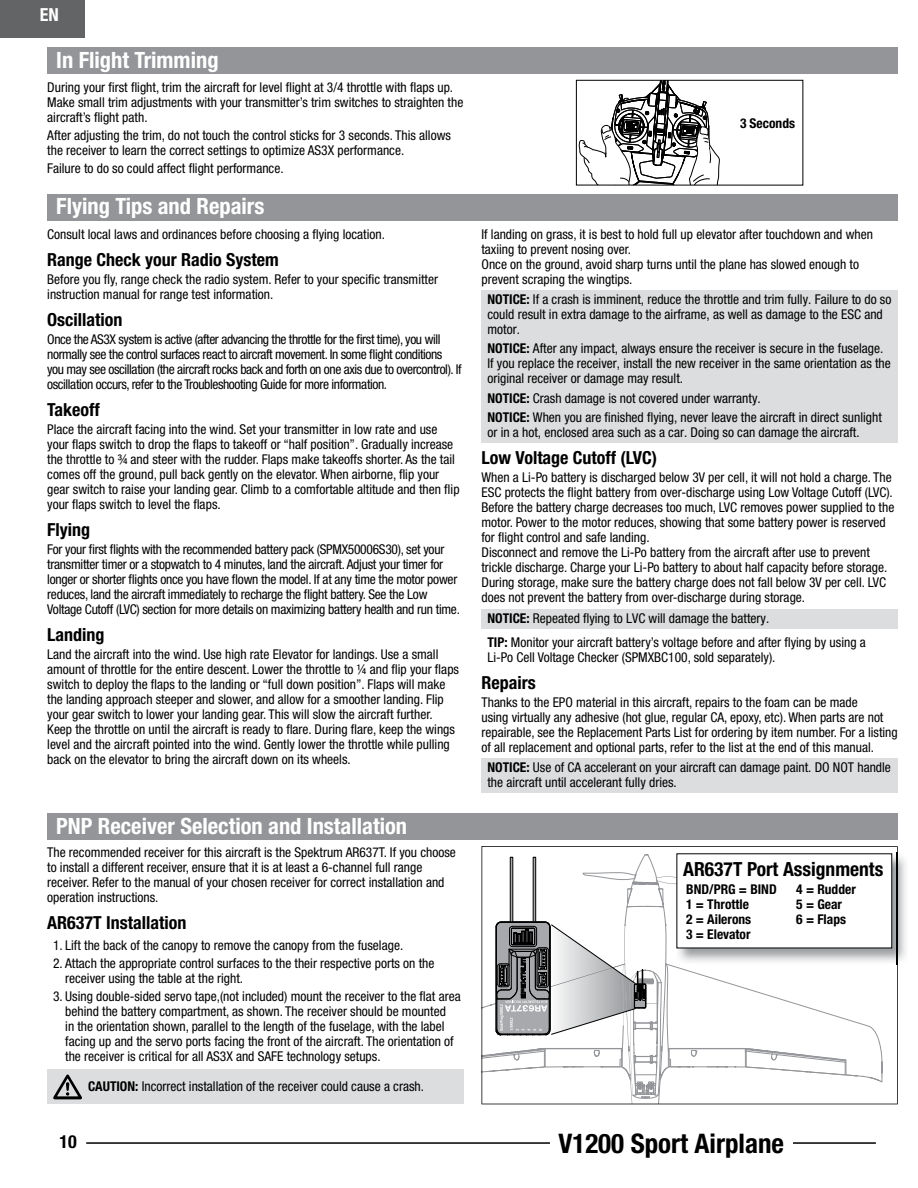
<style>
.page{position:relative;width:918px;height:1188px;background:#fff}
.page>*{position:absolute;margin:0;border:0;box-sizing:border-box;transform-origin:0 0}
.t1{font:700 condensed 27px "Helvetica Neue LT Std";color:#000}
.t2{font:700 condensed 22.5px "Helvetica Neue LT Std";color:#fff}
.t3{font:700 condensed 19.5px "Helvetica Neue LT Std";color:#000}
.t4{font:700 condensed 18px "Helvetica Neue LT Std";color:#000}
.t5{font:700 condensed 18px "Helvetica Neue LT Std";color:#fff}
.t6{font:condensed 13.5px/15px "Helvetica Neue LT Std";color:#000}
.t7{font:condensed 13.5px/15px "Helvetica Neue LT Std";letter-spacing:-.02em;color:#000}
.t8{font:condensed 13.5px/15px "Helvetica Neue LT Std";letter-spacing:-.03em;color:#000}
.t9{font:700 condensed 13.5px/15px "Helvetica Neue LT Std";color:#000}
.s1{font-weight:700}
</style>
<div class="page">
<div style="left:0;top:0;width:85px;height:37px;background:#636466"></div>
<hr style="left:86px;top:1142px;width:790px;height:2px;background:#000">
<div style="left:47px;top:194px;width:851px;height:27px;background:#939598"></div>
<div style="left:47px;top:813px;width:851px;height:27px;background:#939598"></div>
<div style="left:47px;top:47px;width:851px;height:27px;background:#939598"></div>
<svg style="left:579px;top:82px;width:141px;height:101px"></svg>
<div style="left:576px;top:80px;width:227px;height:105px;border:1px solid #000"></div>
<div style="left:482px;top:290px;width:416px;height:153px;background:#dcddde"></div>
<div style="left:482px;top:609px;width:416px;height:20px;background:#dcddde"></div>
<div style="left:482px;top:758px;width:416px;height:34px;background:#dcddde"></div>
<svg style="left:482px;top:1104px;width:401px;height:40px"></svg>
<svg style="left:481px;top:846px;width:417px;height:258px"></svg>
<img style="left:675px;top:852px;width:231px;height:112px">
<img style="left:897px;top:852px;width:1px;height:112px">
<div style="left:677px;top:854px;width:215px;height:94px;background:#fff"></div>
<div style="left:47px;top:1070px;width:417px;height:34px;background:#dcddde"></div>
<svg style="left:53px;top:1075px;width:29px;height:24px"></svg>
<h3 class="t5" style="left:40px;top:8px;width:20px">EN</h3>
<h2 class="t2" style="left:56px;top:52px;width:164px">In Flight Trimming</h2>
<p class="t6" style="left:47px;top:81px;width:418px">During your first flight, trim the aircraft for level flight at 3/4 throttle with flaps up.<br>Make small trim adjustments with your transmitter’s trim switches to straighten the aircraft’s flight path.</p>
<p class="t6" style="left:47px;top:129px;width:405px">After adjusting the trim, do not touch the control sticks for 3 seconds. This allows the receiver to learn the correct settings to optimize AS3X performance.</p>
<p class="t6" style="left:47px;top:162px;width:238px">Failure to do so could affect flight performance.</p>
<h2 class="t2" style="left:56px;top:198px;width:210px">Flying Tips and Repairs</h2>
<p class="t6" style="left:47px;top:229px;width:339px">Consult local laws and ordinances before choosing a flying location.</p>
<h3 class="t4" style="left:47px;top:254px;width:233px">Range Check your Radio System</h3>
<p class="t6" style="left:47px;top:274px;width:392px">Before you fly, range check the radio system. Refer to your specific transmitter instruction manual for range test information.</p>
<h3 class="t4" style="left:47px;top:314px;width:77px">Oscillation</h3>
<p class="t8" style="left:47px;top:334px;width:416px">Once the AS3X system is active (after advancing the throttle for the first time), you will normally see the control surfaces react to aircraft movement. In some flight conditions you may see oscillation (the aircraft rocks back and forth on one axis due to overcontrol). If oscillation occurs, refer to the Troubleshooting Guide for more information.</p>
<h3 class="t4" style="left:47px;top:404px;width:54px">Takeoff</h3>
<p class="t6" style="left:47px;top:424px;width:414px">Place the aircraft facing into the wind. Set your transmitter in low rate and use your flaps switch to drop the flaps to takeoff or “half position”. Gradually increase the throttle to ¾ and steer with the rudder. Flaps make takeoffs shorter. As the tail comes off the ground, pull back gently on the elevator. When airborne, flip your gear switch to raise your landing gear. Climb to a comfortable altitude and then flip your flaps switch to level the flaps.</p>
<h3 class="t4" style="left:47px;top:524px;width:44px">Flying</h3>
<p class="t7" style="left:47px;top:544px;width:414px">For your first flights with the recommended battery pack (SPMX50006S30), set your transmitter timer or a stopwatch to 4 minutes, land the aircraft. Adjust your timer for longer or shorter flights once you have flown the model. If at any time the motor power reduces, land the aircraft immediately to recharge the flight battery. See the Low Voltage Cutoff (LVC) section for more details on maximizing battery health and run time.</p>
<h3 class="t4" style="left:47px;top:629px;width:59px">Landing</h3>
<p class="t6" style="left:47px;top:649px;width:413px">Land the aircraft into the wind. Use high rate Elevator for landings. Use a small amount of throttle for the entire descent. Lower the throttle to ¼ and flip your flaps switch to deploy the flaps to the landing or “full down position”. Flaps will make the landing approach steeper and slower, and allow for a smoother landing. Flip your gear switch to lower your landing gear. This will slow the aircraft further.<br>Keep the throttle on until the aircraft is ready to flare. During flare, keep the wings level and the aircraft pointed into the wind. Gently lower the throttle while pulling back on the elevator to bring the aircraft down on its wheels.</p>
<h2 class="t2" style="left:56px;top:818px;width:352px">PNP Receiver Selection and Installation</h2>
<p class="t6" style="left:47px;top:846px;width:410px">The recommended receiver for this aircraft is the Spektrum AR637T. If you choose to install a different receiver, ensure that it is at least a 6-channel full range receiver. Refer to the manual of your chosen receiver for correct installation and operation instructions.</p>
<h3 class="t4" style="left:47px;top:916px;width:141px">AR637T Installation</h3>
<p class="t6" style="left:53px;top:939px;width:352px">1. Lift the back of the canopy to remove the canopy from the fuselage.</p>
<p class="t6" style="left:65px;top:957px;width:371px;text-indent:-12px">2. Attach the appropriate control surfaces to the their respective ports on the receiver using the table at the right.</p>
<p class="t6" style="left:65px;top:990px;width:397px;text-indent:-12px">3. Using double-sided servo tape,(not included) mount the receiver to the flat area behind the battery compartment, as shown. The receiver should be mounted<br>in the orientation shown, parallel to the length of the fuselage, with the label facing up and the servo ports facing the front of the aircraft. The orientation of the receiver is critical for all AS3X and SAFE technology setups.</p>
<p class="t6" style="left:88px;top:1080px;width:338px"><span class="s1">CAUTION:</span> Incorrect installation of the receiver could cause a crash.</p>
<p class="t9" style="left:740px;top:117px;width:56px">3 Seconds</p>
<p class="t6" style="left:482px;top:229px;width:393px">If landing on grass, it is best to hold full up elevator after touchdown and when taxiing to prevent nosing over.<br>Once on the ground, avoid sharp turns until the plane has slowed enough to prevent scraping the wingtips.</p>
<p class="t6" style="left:487px;top:293px;width:405px"><span class="s1">NOTICE:</span> If a crash is imminent, reduce the throttle and trim fully. Failure to do so could result in extra damage to the airframe, as well as damage to the ESC and motor.</p>
<p class="t6" style="left:487px;top:343px;width:405px"><span class="s1">NOTICE:</span> After any impact, always ensure the receiver is secure in the fuselage.<br>If you replace the receiver, install the new receiver in the same orientation as the original receiver or damage may result.</p>
<p class="t6" style="left:487px;top:390px;width:396px;line-height:19.5px"><span class="s1">NOTICE:</span> Crash damage is not covered under warranty.<br><span class="s1">NOTICE:</span> When you are finished flying, never leave the aircraft in direct sunlight</p>
<p class="t6" style="left:487px;top:427px;width:374px">or in a hot, enclosed area such as a car. Doing so can damage the aircraft.</p>
<h3 class="t4" style="left:482px;top:452px;width:177px">Low Voltage Cutoff (LVC)</h3>
<p class="t6" style="left:482px;top:472px;width:414px">When a Li-Po battery is discharged below 3V per cell, it will not hold a charge. The ESC protects the flight battery from over-discharge using Low Voltage Cutoff (LVC).<br>Before the battery charge decreases too much, LVC removes power supplied to the motor. Power to the motor reduces, showing that some battery power is reserved for flight control and safe landing.<br>Disconnect and remove the Li-Po battery from the aircraft after use to prevent trickle discharge. Charge your Li-Po battery to about half capacity before storage.<br>During storage, make sure the battery charge does not fall below 3V per cell. LVC does not prevent the battery from over-discharge during storage.</p>
<p class="t6" style="left:487px;top:608px;width:380px;line-height:24px"><span class="s1">NOTICE:</span> Repeated flying to LVC will damage the battery.<br><span class="s1">TIP:</span> Monitor your aircraft battery’s voltage before and after flying by using a</p>
<p class="t6" style="left:487px;top:652px;width:290px">Li-Po Cell Voltage Checker (SPMXBC100, sold separately).</p>
<h3 class="t4" style="left:482px;top:677px;width:56px">Repairs</h3>
<p class="t6" style="left:482px;top:697px;width:418px">Thanks to the EPO material in this aircraft, repairs to the foam can be made<br>using virtually any adhesive (hot glue, regular CA, epoxy, etc). When parts are not repairable, see the Replacement Parts List for ordering by item number. For a listing of all replacement and optional parts, refer to the list at the end of this manual.</p>
<p class="t6" style="left:487px;top:761px;width:405px"><span class="s1">NOTICE:</span> Use of CA accelerant on your aircraft can damage paint. DO NOT handle the aircraft until accelerant fully dries.</p>
<h3 class="t3" style="left:683px;top:862px;width:202px">AR637T Port Assignments</h3>
<p class="t9" style="left:686px;top:883px;width:92px">BND/PRG = BIND<br>1 = Throttle<br>2 = Ailerons<br>3 = Elevator</p>
<p class="t9" style="left:796px;top:883px;width:61px">4 = Rudder<br>5 = Gear<br>6 = Flaps</p>
<h3 class="t4" style="left:60px;top:1135px;width:19px">10</h3>
<h1 class="t1" style="left:558px;top:1134px;width:227px">V1200 Sport Airplane</h1>
</div>
